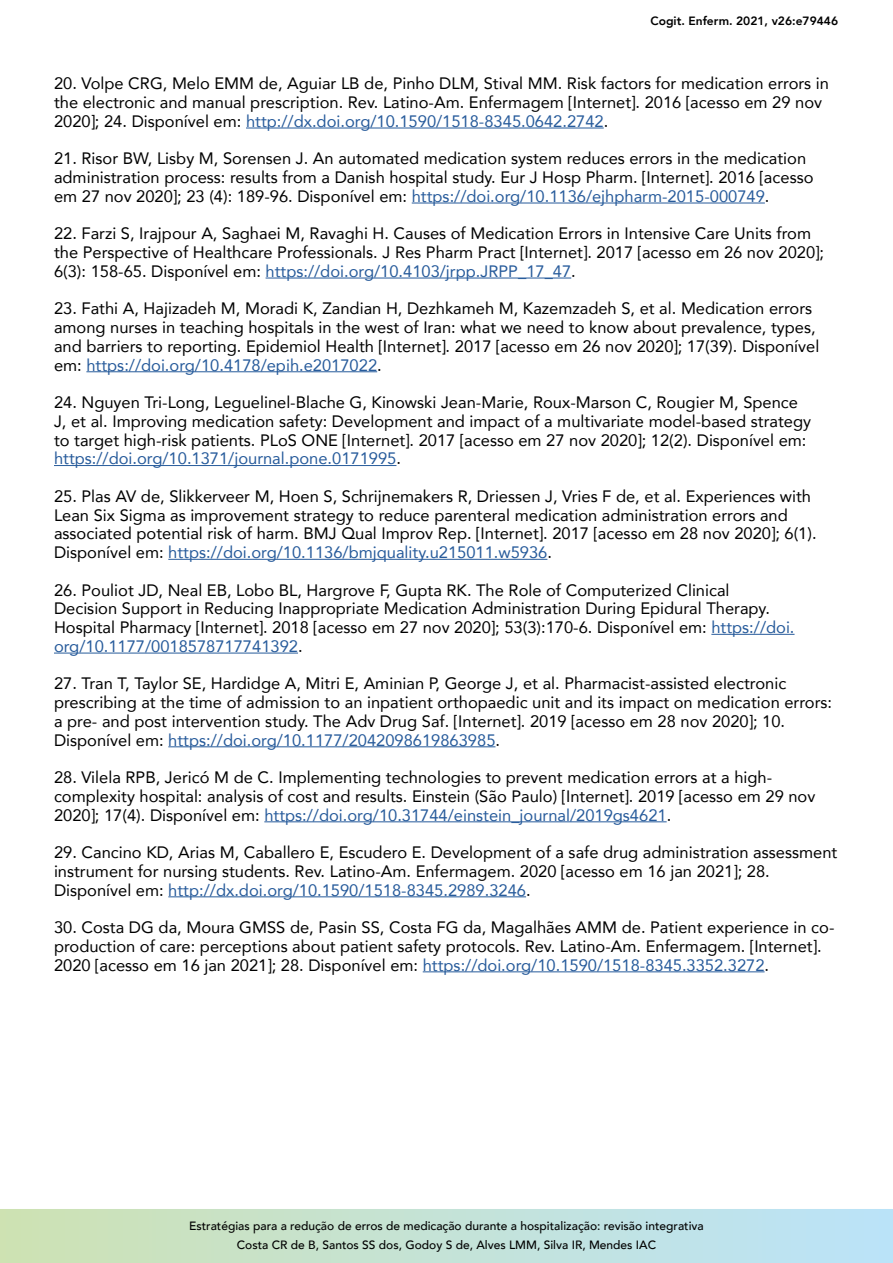
<style>
.page{position:relative;width:893px;height:1263px;background:#fff}
.page>*{position:absolute;margin:0;border:0;box-sizing:border-box;transform-origin:0 0}
.t1{font:16.5px/18.8px "Avenir";color:#000}
.t2{font:500 12px/18.6px "Avenir";color:#000;text-align:center}
.t3{font:800 12px "Avenir";color:#000}
.s1{color:#275b9b}
</style>
<div class="page">
<svg style="left:0;top:1209px;width:893px;height:54px;background:#c4e2d6"></svg>
<hr style="left:246px;top:128px;width:358px;height:1px;background:#275b9b">
<hr style="left:412px;top:203px;width:353px;height:1px;background:#275b9b">
<hr style="left:266px;top:278px;width:305px;height:1px;background:#275b9b">
<hr style="left:86px;top:371px;width:291px;height:1px;background:#275b9b">
<hr style="left:54px;top:465px;width:342px;height:1px;background:#275b9b">
<hr style="left:168px;top:559px;width:379px;height:1px;background:#275b9b">
<hr style="left:711px;top:634px;width:83px;height:1px;background:#275b9b">
<hr style="left:54px;top:653px;width:244px;height:1px;background:#275b9b">
<hr style="left:168px;top:746px;width:327px;height:1px;background:#275b9b">
<hr style="left:264px;top:821px;width:403px;height:1px;background:#275b9b">
<hr style="left:168px;top:896px;width:358px;height:1px;background:#275b9b">
<hr style="left:423px;top:971px;width:342px;height:1px;background:#275b9b">
<p class="t3" style="left:650px;top:12px;width:189px">Cogit. Enferm. 2021, v26:e79446</p>
<p class="t1" style="left:54px;top:74px;width:776px">20. Volpe CRG, Melo EMM de, Aguiar LB de, Pinho DLM, Stival MM. Risk factors for medication errors in the electronic and manual prescription. Rev. Latino-Am. Enfermagem [Internet]. 2016 [acesso em 29 nov<br>2020]; 24. Disponível em: <span class="s1">http://dx.doi.org/10.1590/1518-8345.0642.2742</span>.</p>
<p class="t1" style="left:54px;top:149px;width:761px">21. Risor BW, Lisby M, Sorensen J. An automated medication system reduces errors in the medication administration process: results from a Danish hospital study. Eur J Hosp Pharm. [Internet]. 2016 [acesso em 27 nov 2020]; 23 (4): 189-96. Disponível em: <span class="s1">https://doi.org/10.1136/ejhpharm-2015-000749</span>.</p>
<p class="t1" style="left:54px;top:224px;width:771px">22. Farzi S, Irajpour A, Saghaei M, Ravaghi H. Causes of Medication Errors in Intensive Care Units from the Perspective of Healthcare Professionals. J Res Pharm Pract [Internet]. 2017 [acesso em 26 nov 2020];<br>6(3): 158-65. Disponível em: <span class="s1">https://doi.org/10.4103/jrpp.JRPP_17_47</span>.</p>
<p class="t1" style="left:54px;top:299px;width:767px">23. Fathi A, Hajizadeh M, Moradi K, Zandian H, Dezhkameh M, Kazemzadeh S, et al. Medication errors among nurses in teaching hospitals in the west of Iran: what we need to know about prevalence, types, and barriers to reporting. Epidemiol Health [Internet]. 2017 [acesso em 26 nov 2020]; 17(39). Disponível em: <span class="s1">https://doi.org/10.4178/epih.e2017022</span>.</p>
<p class="t1" style="left:54px;top:392px;width:758px">24. Nguyen Tri-Long, Leguelinel-Blache G, Kinowski Jean-Marie, Roux-Marson C, Rougier M, Spence J, et al. Improving medication safety: Development and impact of a multivariate model-based strategy to target high-risk patients. PLoS ONE [Internet]. 2017 [acesso em 27 nov 2020]; 12(2). Disponível em: <span class="s1">https://doi.org/10.1371/journal.pone.0171995</span>.</p>
<p class="t1" style="left:54px;top:486px;width:764px">25. Plas AV de, Slikkerveer M, Hoen S, Schrijnemakers R, Driessen J, Vries F de, et al. Experiences with Lean Six Sigma as improvement strategy to reduce parenteral medication administration errors and associated potential risk of harm. BMJ Qual Improv Rep. [Internet]. 2017 [acesso em 28 nov 2020]; 6(1).<br>Disponível em: <span class="s1">https://doi.org/10.1136/bmjquality.u215011.w5936</span>.</p>
<p class="t1" style="left:54px;top:580px;width:742px">26. Pouliot JD, Neal EB, Lobo BL, Hargrove F, Gupta RK. The Role of Computerized Clinical Decision Support in Reducing Inappropriate Medication Administration During Epidural Therapy.<br>Hospital Pharmacy [Internet]. 2018 [acesso em 27 nov 2020]; 53(3):170-6. Disponível em: <span class="s1">https://doi. org/10.1177/0018578717741392</span>.</p>
<p class="t1" style="left:54px;top:674px;width:780px">27. Tran T, Taylor SE, Hardidge A, Mitri E, Aminian P, George J, et al. Pharmacist-assisted electronic prescribing at the time of admission to an inpatient orthopaedic unit and its impact on medication errors: a pre- and post intervention study. The Adv Drug Saf. [Internet]. 2019 [acesso em 28 nov 2020]; 10.<br>Disponível em: <span class="s1">https://doi.org/10.1177/2042098619863985</span>.</p>
<p class="t1" style="left:54px;top:767px;width:763px">28. Vilela RPB, Jericó M de C. Implementing technologies to prevent medication errors at a high&shy;complexity hospital: analysis of cost and results. Einstein (São Paulo) [Internet]. 2019 [acesso em 29 nov<br>2020]; 17(4). Disponível em: <span class="s1">https://doi.org/10.31744/einstein_journal/2019gs4621</span>.</p>
<p class="t1" style="left:54px;top:842px;width:785px">29. Cancino KD, Arias M, Caballero E, Escudero E. Development of a safe drug administration assessment instrument for nursing students. Rev. Latino-Am. Enfermagem. 2020 [acesso em 16 jan 2021]; 28.<br>Disponível em: <span class="s1">http://dx.doi.org/10.1590/1518-8345.2989.3246</span>.</p>
<p class="t1" style="left:54px;top:917px;width:782px">30. Costa DG da, Moura GMSS de, Pasin SS, Costa FG da, Magalhães AMM de. Patient experience in co&shy;production of care: perceptions about patient safety protocols. Rev. Latino-Am. Enfermagem. [Internet].<br>2020 [acesso em 16 jan 2021]; 28. Disponível em: <span class="s1">https://doi.org/10.1590/1518-8345.3352.3272</span>.</p>
<p class="t2" style="left:189px;top:1216px;width:516px">Estratégias para a redução de erros de medicação durante a hospitalização: revisão integrativa<br>Costa CR de B, Santos SS dos, Godoy S de, Alves LMM, Silva IR, Mendes IAC</p>
</div>
